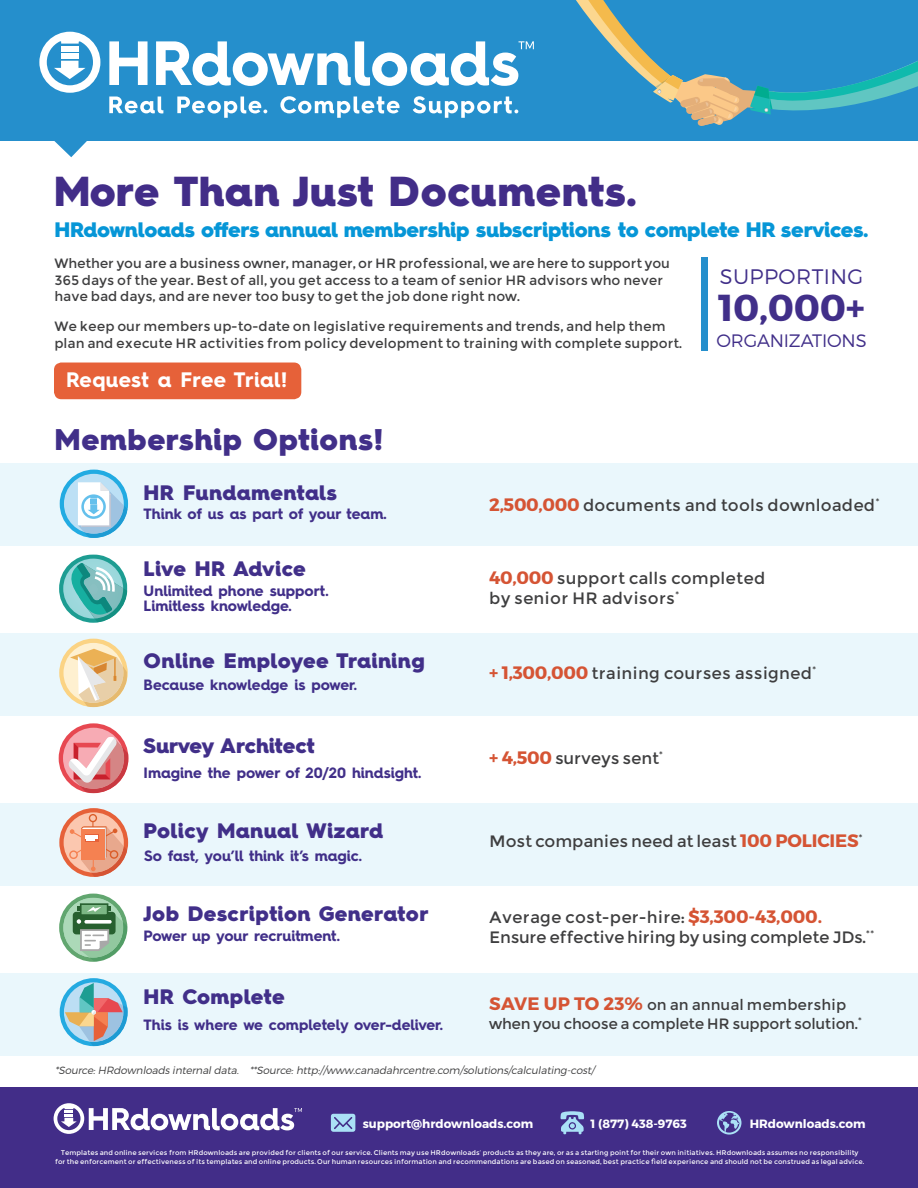
<style>
.page{position:relative;width:918px;height:1188px;background:#fff}
.page>*{position:absolute;margin:0;border:0;box-sizing:border-box;transform-origin:0 0}
.t1{font:900 42px "Hurme Geometric Sans 4";letter-spacing:.01em;color:#422d88}
.t2{font:700 37.5px "Montserrat";color:#412f89}
.t3{font:900 30px "Hurme Geometric Sans 4";letter-spacing:.02em;color:#412f89}
.t4{font:900 21px "Hurme Geometric Sans 4";letter-spacing:.015em;color:#412f89}
.t5{font:900 21px "Hurme Geometric Sans 4";letter-spacing:-.01em;color:#0696d7}
.t6{font:700 21px "Hurme Geometric Sans 4";letter-spacing:.015em;color:#fff}
.t7{font:300 21px "Montserrat";letter-spacing:.02em;color:#412f89}
.t8{font:300 18px "Montserrat";letter-spacing:-.01em;color:#412f89}
.t9{font:16.5px/19.5px "Montserrat";letter-spacing:.01em;color:#3e3e3f}
.t10{font:16.5px/19.5px "Montserrat";letter-spacing:-.02em;color:#3e3e3f}
.t11{font:16.5px "Montserrat";letter-spacing:-.01em;color:#3e3e3f}
.t12{font:700 15px "Hurme Geometric Sans 4";color:#412f89}
.t13{font:15px/19.5px "Montserrat";letter-spacing:-.02em;color:#3e3e3f}
.t14{font:13.5px/16.5px "Montserrat";color:#3e3e3f}
.t15{font:700 12px "Montserrat";color:#fff}
.t16{font:italic 300 10.5px "Montserrat";color:#3e3e3f}
.t17{font:6.75px/9px "Montserrat";letter-spacing:.01em;color:#fff;text-align:center}
.s1{font-weight:700;font-size:18px;color:#d55434}
</style>
<div class="page">
<div style="left:0;top:1088px;width:918px;height:100px;background:#422d88"></div>
<svg style="left:717px;top:1111px;width:24px;height:24px"></svg>
<svg style="left:560px;top:1111px;width:24px;height:23px"></svg>
<svg style="left:331px;top:1114px;width:24px;height:18px"></svg>
<svg style="left:54px;top:1103px;width:248px;height:31px"></svg>
<div style="left:0;top:974px;width:918px;height:82px;background:#eaf7fc"></div>
<div style="left:0;top:804px;width:918px;height:82px;background:#eaf7fc"></div>
<div style="left:0;top:634px;width:918px;height:82px;background:#eaf7fc"></div>
<div style="left:0;top:463px;width:918px;height:83px;background:#eaf7fc"></div>
<div style="left:60px;top:470px;width:68px;height:68px;background:#22abe2;border-radius:50%"></div>
<div style="left:64px;top:474px;width:60px;height:60px;background:#bce0f5;border-radius:50%"></div>
<svg style="left:78px;top:482px;width:50px;height:56px"></svg>
<svg style="left:59px;top:639px;width:69px;height:68px"></svg>
<div style="left:64px;top:643px;width:59px;height:60px;background:#fef0d0;border-radius:50%"></div>
<svg style="left:70px;top:649px;width:57px;height:58px"></svg>
<svg style="left:59px;top:808px;width:69px;height:69px"></svg>
<div style="left:64px;top:812px;width:60px;height:61px;background:#fbc7af;border-radius:50%"></div>
<svg style="left:69px;top:814px;width:58px;height:63px"></svg>
<svg style="left:59px;top:723px;width:69px;height:70px"></svg>
<div style="left:63px;top:728px;width:61px;height:61px;background:#f7abb4;border-radius:50%"></div>
<svg style="left:68px;top:737px;width:60px;height:56px"></svg>
<svg style="left:59px;top:554px;width:68px;height:69px"></svg>
<div style="left:59px;top:894px;width:68px;height:68px;background:#61a66f;border-radius:50%"></div>
<div style="left:63px;top:898px;width:60px;height:60px;background:#acd9b8;border-radius:30px"></div>
<div style="left:73px;top:912px;width:43px;height:22px;background:#27602f;border-radius:4px"></div>
<svg style="left:77px;top:903px;width:50px;height:58px"></svg>
<svg style="left:60px;top:978px;width:68px;height:68px"></svg>
<svg style="left:65px;top:983px;width:63px;height:63px;background:#a7b9c0"></svg>
<div style="left:702px;top:257px;width:6px;height:94px;background:#258fcc"></div>
<div style="left:0;top:0;width:918px;height:140px;background:#258fcc"></div>
<svg style="left:39px;top:32px;width:61px;height:61px"></svg>
<div style="left:61px;top:46px;width:17px;height:5px;background:#fff"></div>
<svg style="left:109px;top:0;width:809px;height:126px"></svg>
<svg style="left:54px;top:140px;width:34px;height:17px"></svg>
<div style="left:54px;top:363px;width:247px;height:36px;background:#e66139;border-radius:7px"></div>
<p class="t1" style="left:54px;top:162px;width:584px">More Than Just Documents.</p>
<p class="t5" style="left:54px;top:215px;width:815px">HRdownloads offers annual membership subscriptions to complete HR services.</p>
<p class="t14" style="left:54px;top:255px;width:617px">Whether you are a business owner, manager, or HR professional, we are here to support you<br>365 days of the year. Best of all, you get access to a team of senior HR advisors who never have bad days, and are never too busy to get the job done right now.</p>
<p class="t14" style="left:54px;top:318px;width:629px">We keep our members up-to-date on legislative requirements and trends, and help them plan and execute HR activities from policy development to training with complete support.</p>
<p class="t6" style="left:66px;top:365px;width:223px">Request a Free Trial!</p>
<p class="t3" style="left:54px;top:418px;width:330px">Membership Options!</p>
<p class="t7" style="left:720px;top:263px;width:145px">SUPPORTING</p>
<p class="t2" style="left:718px;top:284px;width:148px">10,000+</p>
<p class="t8" style="left:716px;top:330px;width:152px">ORGANIZATIONS</p>
<p class="t4" style="left:144px;top:478px;width:195px">HR Fundamentals</p>
<p class="t12" style="left:144px;top:503px;width:245px">Think of us as part of your team.</p>
<p class="t4" style="left:144px;top:554px;width:164px">Live HR Advice</p>
<p class="t12" style="left:144px;top:580px;width:186px">Unlimited phone support.</p>
<p class="t12" style="left:144px;top:595px;width:150px">Limitless knowledge.</p>
<p class="t4" style="left:144px;top:646px;width:283px">Online Employee Training</p>
<p class="t12" style="left:144px;top:674px;width:215px">Because knowledge is power.</p>
<p class="t4" style="left:144px;top:731px;width:172px">Survey Architect</p>
<p class="t12" style="left:144px;top:762px;width:279px">Imagine the power of 20/20 hindsight.</p>
<p class="t4" style="left:144px;top:815px;width:241px">Policy Manual Wizard</p>
<p class="t12" style="left:144px;top:845px;width:219px">So fast, you’ll think it’s magic.</p>
<p class="t4" style="left:144px;top:898px;width:286px">Job Description Generator</p>
<p class="t12" style="left:144px;top:925px;width:198px">Power up your recruitment.</p>
<p class="t4" style="left:144px;top:982px;width:143px">HR Complete</p>
<p class="t12" style="left:144px;top:1014px;width:301px">This is where we completely over-deliver.</p>
<p class="t9" style="left:489px;top:495px;width:392px"><span class="s1">2,500,000</span> documents and tools downloaded<sup>*</sup></p>
<p class="t9" style="left:489px;top:569px;width:278px"><span class="s1">40,000</span> support calls completed by senior HR advisors<sup>*</sup></p>
<p class="t9" style="left:489px;top:663px;width:329px"><span class="s1">+ 1,300,000</span> training courses assigned<sup>*</sup></p>
<p class="t11" style="left:489px;top:748px;width:175px"><span class="s1">+ 4,500</span> surveys sent<sup>*</sup></p>
<p class="t11" style="left:489px;top:831px;width:375px">Most companies need at least <span class="s1">100 POLICIES</span><sup>*</sup></p>
<p class="t10" style="left:489px;top:908px;width:387px">Average cost-per-hire: <span class="s1">$3,300-43,000.<br></span>Ensure effective hiring by using complete JDs.<sup>**</sup></p>
<p class="t13" style="left:489px;top:995px;width:374px"><span class="s1">SAVE UP TO 23%</span> on an annual membership when you choose a complete HR support solution.<sup>*</sup></p>
<p class="t16" style="left:55px;top:1064px;width:541px">*Source:HRdownloads internaldata. **Source:http://www.canadahrcentre.com/solutions/calculating-cost/</p>
<h3 class="t15" style="left:363px;top:1116px;width:172px">support@hrdownloads.com</h3>
<h3 class="t15" style="left:591px;top:1116px;width:98px">1 (877) 438-9763</h3>
<h3 class="t15" style="left:750px;top:1116px;width:117px">HRdownloads.com</h3>
<p class="t17" style="left:55px;top:1148px;width:811px">Templates and online services from HRdownloads are provided for clients of our service. Clients may use HRdownloads’ products as they are, or as a starting point for their own initiatives. HRdownloads assumes no responsibility for the enforcement or effectiveness of its templates and online products. Our human resources information and recommendations are based on seasoned, best practice field experience and should not be construed as legal advice.</p>
</div>
